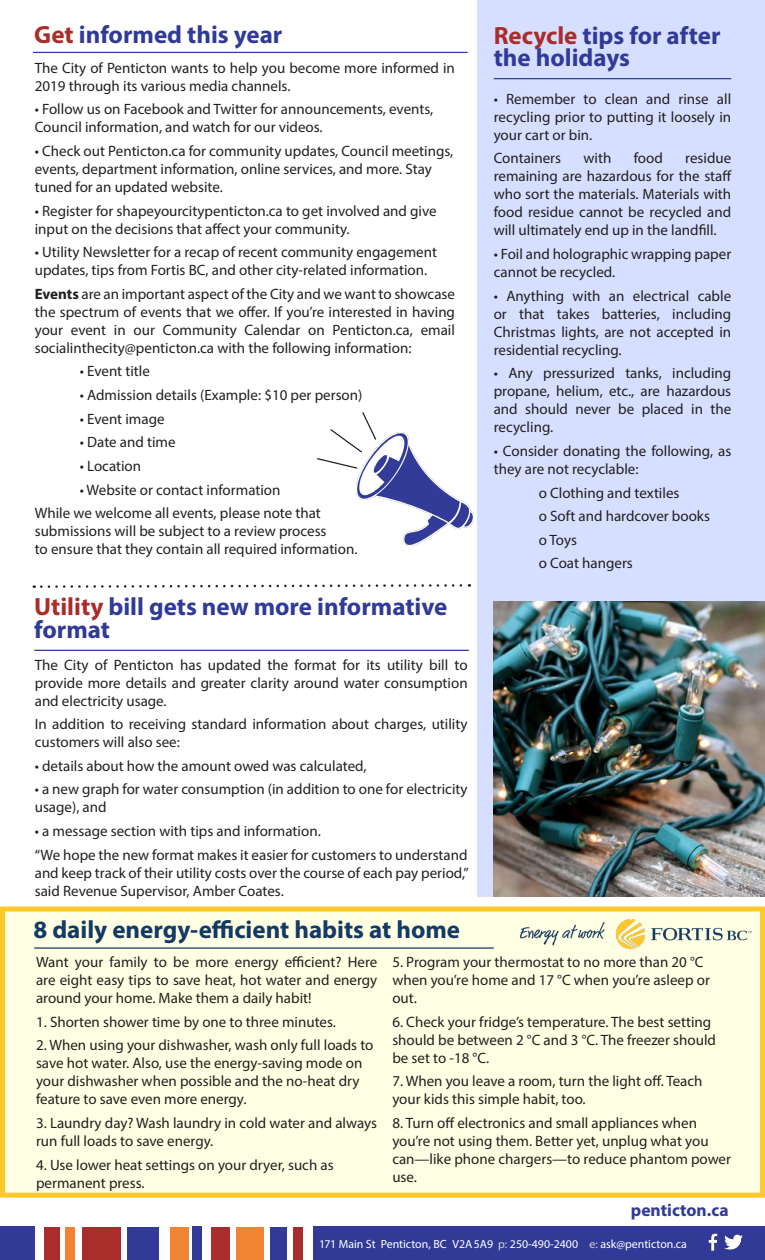
<style>
.page{position:relative;width:765px;height:1260px;background:#fff}
.page>*{position:absolute;margin:0;border:0;box-sizing:border-box;transform-origin:0 0}
.t1{font:700 25px/22.5px "Myriad Pro";color:#313b97}
.t2{font:700 25px "Myriad Pro";color:#133a65}
.t3{font:700 17.5px "Myriad Pro";color:#313b97}
.t4{font:15px/18px "Myriad Pro";color:#231f20}
.t5{font:11.88px "Myriad Pro";color:#fff}
.s1{color:#a92d2b}
.s2{font-weight:700}
.s3{color:#d1d2d4}
</style>
<div class="page">
<div style="left:0;top:1227px;width:34px;height:33px;background:#313b97"></div>
<div style="left:82px;top:1227px;width:38px;height:33px;background:#a92d2b"></div>
<div style="left:45px;top:1227px;width:15px;height:33px;background:#a92d2b"></div>
<div style="left:127px;top:1227px;width:32px;height:33px;background:#313b97"></div>
<div style="left:170px;top:1227px;width:19px;height:33px;background:#f18433"></div>
<div style="left:192px;top:1227px;width:10px;height:33px;background:#313b97"></div>
<div style="left:66px;top:1227px;width:9px;height:33px;background:#f18433"></div>
<div style="left:211px;top:1227px;width:19px;height:33px;background:#a92d2b"></div>
<div style="left:236px;top:1227px;width:27px;height:33px;background:#f18433"></div>
<div style="left:270px;top:1227px;width:17px;height:33px;background:#313b97"></div>
<div style="left:293px;top:1227px;width:9px;height:33px;background:#a92d2b"></div>
<div style="left:313px;top:1227px;width:452px;height:33px;background:#313b97"></div>
<img style="left:708px;top:1233px;width:10px;height:17px">
<img style="left:724px;top:1234px;width:19px;height:16px">
<div style="left:478px;top:0;width:287px;height:896px;background:#d6dfff"></div>
<div style="left:0;top:909px;width:765px;height:286px;background:#ffffe3"></div>
<hr style="left:34px;top:947px;width:460px;height:2px;background:#133a65">
<hr style="left:34px;top:650px;width:435px;height:1px;background:#323b98">
<hr style="left:494px;top:78px;width:237px;height:1px;background:#323b98">
<div style="left:0;top:906px;width:765px;height:292px;border:5px solid #ffc92b"></div>
<img style="left:509px;top:908px;width:250px;height:42px">
<img style="left:494px;top:601px;width:271px;height:295px">
<hr style="left:33px;top:52px;width:435px;height:1px;background:#323b98">
<img style="left:356px;top:433px;width:118px;height:112px">
<svg style="left:317px;top:412px;width:60px;height:58px"></svg>
<svg style="left:34px;top:584px;width:436px;height:4px"></svg>
<h1 class="t1" style="left:34px;top:22px;width:250px"><span class="s1">Get</span> informed this year</h1>
<p class="t4" style="left:35px;top:58px;width:422px">The City of Penticton wants to help you become more informed in<br>2019 through its various media channels.</p>
<p class="t4" style="left:35px;top:100px;width:400px">• Follow us on Facebook and Twitter for announcements, events,<br>Council information, and watch for our videos.</p>
<p class="t4" style="left:35px;top:142px;width:420px">• Check out Penticton.ca for community updates, Council meetings, events, department information, online services, and more. Stay tuned for an updated website.</p>
<p class="t4" style="left:35px;top:201px;width:403px">• Register for shapeyourcitypenticton.ca to get involved and give input on the decisions that affect your community.</p>
<p class="t4" style="left:35px;top:243px;width:404px">• Utility Newsletter for a recap of recent community engagement updates, tips from Fortis BC, and other city-related information.</p>
<p class="t4" style="left:35px;top:285px;width:422px;text-align:justify"><span class="s2">Events</span> are an important aspect of the City and we want to showcase the spectrum of events that we offer. If you’re interested in having your event in our Community Calendar on Penticton.ca, email socialinthecity@penticton.ca with the following information:</p>
<p class="t4" style="left:80px;top:362px;width:72px">• Event title</p>
<p class="t4" style="left:80px;top:386px;width:284px">• Admission details (Example: $10 per person)</p>
<p class="t4" style="left:80px;top:409px;width:86px">• Event image</p>
<p class="t4" style="left:80px;top:433px;width:97px">• Date and time</p>
<p class="t4" style="left:80px;top:457px;width:63px">• Location</p>
<p class="t4" style="left:35px;top:477px;width:288px;line-height:23.6px;text-align:center">• Website or contact information<br>While we welcome all events, please note that</p>
<p class="t4" style="left:35px;top:522px;width:324px">submissions will be subject to a review process<br>to ensure that they contain all required information.</p>
<h1 class="t1" style="left:34px;top:595px;width:415px"><span class="s1">Utility</span> bill gets new more informative format</h1>
<p class="t4" style="left:35px;top:655px;width:434px;text-align:justify">The City of Penticton has updated the format for its utility bill to provide more details and greater clarity around water consumption and electricity usage.</p>
<p class="t4" style="left:35px;top:715px;width:434px">In addition to receiving standard information about charges, utility customers will also see:</p>
<p class="t4" style="left:35px;top:756px;width:333px">• details about how the amount owed was calculated,</p>
<p class="t4" style="left:35px;top:780px;width:434px">• a new graph for water consumption (in addition to one for electricity usage), and</p>
<p class="t4" style="left:35px;top:819px;width:434px;line-height:23.6px">• a message section with tips and information.<br>“We hope the new format makes it easier for customers to understand</p>
<p class="t4" style="left:35px;top:863px;width:436px">and keep track of their utility costs over the course of each pay period,” said Revenue Supervisor, Amber Coates.</p>
<h1 class="t2" style="left:33px;top:913px;width:428px">8 daily energy-efficient habits at home</h1>
<h1 class="t1" style="left:494px;top:23px;width:228px"><span class="s1">Recycle</span> tips for after the holidays</h1>
<p class="t4" style="left:494px;top:89px;width:239px;text-align:justify">• Remember to clean and rinse all recycling prior to putting it loosely in your cart or bin.</p>
<p class="t4" style="left:494px;top:149px;width:69px">Containers</p>
<p class="t4" style="left:584px;top:149px;width:29px">with</p>
<p class="t4" style="left:634px;top:149px;width:31px">food</p>
<p class="t4" style="left:494px;top:149px;width:240px;text-align:justify;text-indent:192px">residue remaining are hazardous for the staff who sort the materials. Materials with food residue cannot be recycled and will ultimately end up in the landfill.</p>
<p class="t4" style="left:494px;top:245px;width:239px">• Foil and holographic wrapping paper cannot be recycled.</p>
<p class="t4" style="left:494px;top:286px;width:239px;text-align:justify">• Anything with an electrical cable or that takes batteries, including Christmas lights, are not accepted in residential recycling.</p>
<p class="t4" style="left:494px;top:364px;width:239px;text-align:justify">• Any pressurized tanks, including propane, helium, etc., are hazardous and should never be placed in the recycling.</p>
<p class="t4" style="left:494px;top:442px;width:239px">• Consider donating the following, as they are not recyclable:</p>
<p class="t4" style="left:539px;top:480px;width:173px;line-height:23.6px">o Clothing and textiles<br>o Soft and hardcover books o Toys<br>o Coat hangers</p>
<p class="t4" style="left:36px;top:953px;width:343px;text-align:justify">Want your family to be more energy efficient? Here are eight easy tips to save heat, hot water and energy around your home. Make them a daily habit!</p>
<p class="t4" style="left:36px;top:1012px;width:302px">1. Shorten shower time by one to three minutes.</p>
<p class="t4" style="left:36px;top:1036px;width:339px">2. When using your dishwasher, wash only full loads to save hot water. Also, use the energy-saving mode on your dishwasher when possible and the no-heat dry feature to save even more energy.</p>
<p class="t4" style="left:36px;top:1114px;width:343px">3. Laundry day? Wash laundry in cold water and always run full loads to save energy.</p>
<p class="t4" style="left:36px;top:1155px;width:299px">4. Use lower heat settings on your dryer, such as permanent press.</p>
<p class="t4" style="left:392px;top:953px;width:319px">5. Program your thermostat to no more than 20 °C when you’re home and 17 °C when you’re asleep or out.</p>
<p class="t4" style="left:392px;top:1012px;width:325px">6. Check your fridge’s temperature. The best setting should be between 2 °C and 3 °C. The freezer should be set to -18 °C.</p>
<p class="t4" style="left:392px;top:1072px;width:312px">7. When you leave a room, turn the light off. Teach your kids this simple habit, too.</p>
<p class="t4" style="left:392px;top:1114px;width:340px">8. Turn off electronics and small appliances when you’re not using them. Better yet, unplug what you can—like phone chargers—to reduce phantom power use.</p>
<p class="t3" style="left:631px;top:1199px;width:99px">penticton.ca</p>
<p class="t5" style="left:319px;top:1236px;width:369px">171 Main St Penticton, BC V2A 5A9 <span class="s3">p:</span> 250-490-2400 <span class="s3">e:</span> ask@penticton.ca</p>
</div>
